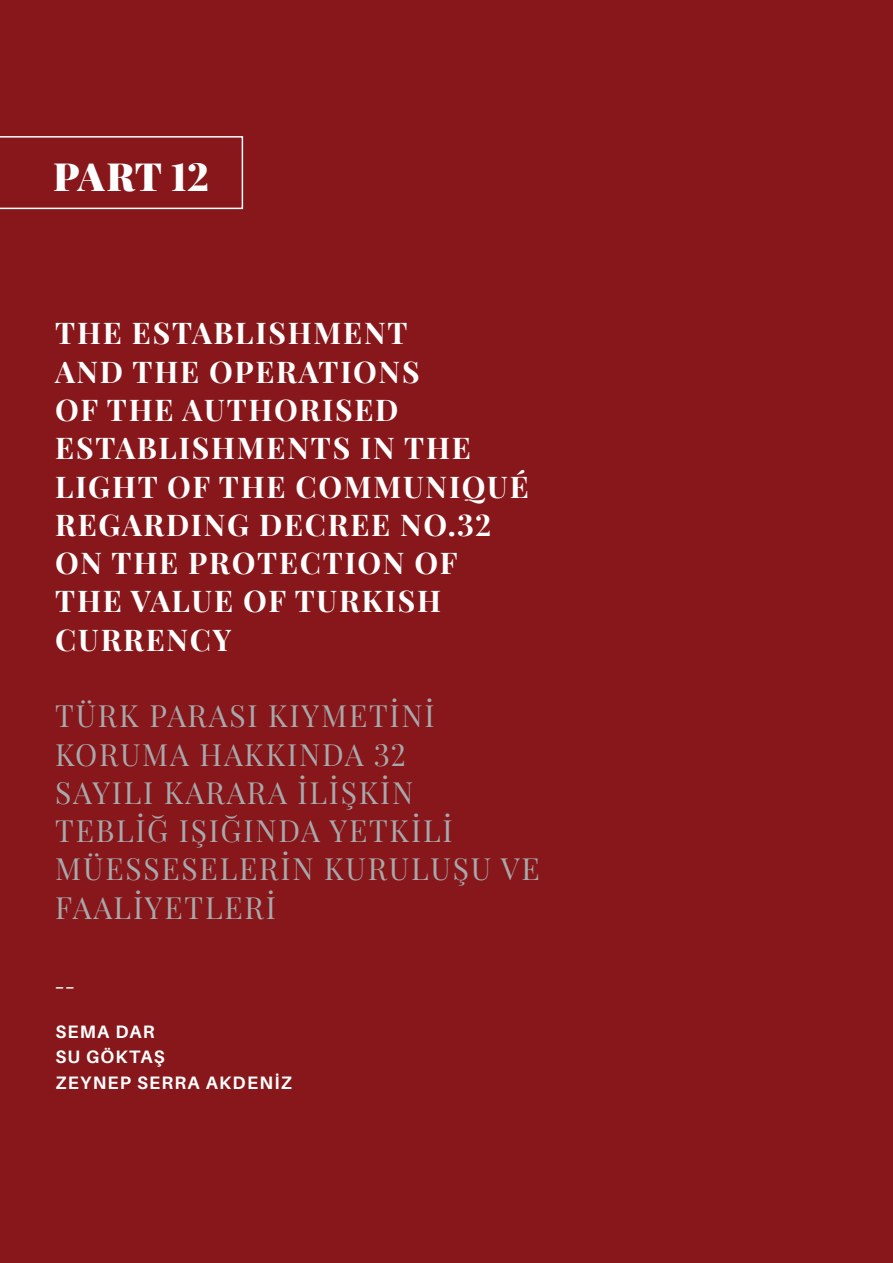
<style>
.page{position:relative;width:893px;height:1263px;background:#87171a}
.page>*{position:absolute;margin:0;border:0;box-sizing:border-box;transform-origin:0 0}
.t1{font:900 39px "Playfair Display";letter-spacing:.005em;color:#fff}
.t2{font:700 30px/38.2px "Playfair Display";letter-spacing:.06em;color:#fff}
.t3{font:30px/38.2px "Playfair Display";letter-spacing:.06em;color:#a7a9ac}
.t4{font:700 18px/25.5px "Aileron";letter-spacing:.07em;color:#fff}
.t5{font:italic 700 18px "Aileron";color:#fff}
</style>
<div class="page">
<svg style="left:0;top:136px;width:243px;height:73px"></svg>
<h1 class="t1" style="left:53px;top:146px;width:157px">PART 12</h1>
<p class="t2" style="left:55px;top:311px;width:475px">THE ESTABLISHMENT<br>AND THE OPERATIONS<br>OF THE AUTHORISED<br>ESTABLISHMENTS IN THE<br>LIGHT OF THE COMMUNIQUÉ<br>REGARDING DECREE NO.32<br>ON THE PROTECTION OF<br>THE VALUE OF TURKISH<br>CURRENCY</p>
<p class="t3" style="left:55px;top:694px;width:486px">TÜRK PARASI KIYMETİNİ<br>KORUMA HAKKINDA 32<br>SAYILI KARARA İLİŞKİN<br>TEBLİĞ IŞIĞINDA YETKİLİ<br>MÜESSESELERİN KURULUŞU VE<br>FAALİYETLERİ</p>
<p class="t5" style="left:55px;top:970px;width:21px">__</p>
<p class="t4" style="left:55px;top:1019px;width:238px">SEMA DAR<br>SU GÖKTAŞ<br>ZEYNEP SERRA AKDENIZ</p>
</div>
